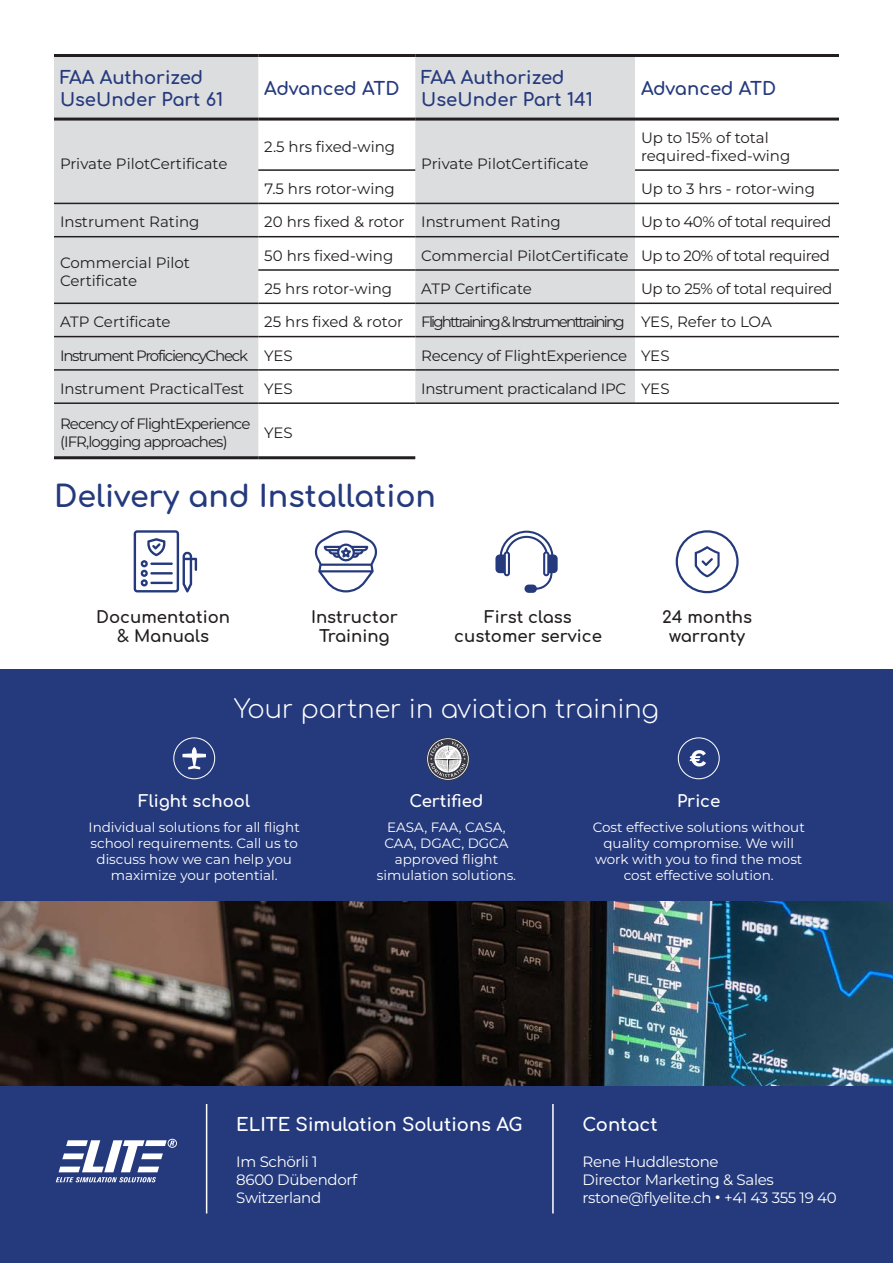
<style>
.page{position:relative;width:893px;height:1263px;background:#fff}
.page>*{position:absolute;margin:0;border:0;box-sizing:border-box;transform-origin:0 0}
.t1{font:30px "Comfortaa";color:#253a7d}
.t2{font:25.5px "Comfortaa";color:#fff}
.t3{font:18px/21.6px "Comfortaa";color:#253a7d}
.t4{font:18px "Comfortaa";color:#fff}
.t5{font:18px "Comfortaa";letter-spacing:-.02em;color:#253a7d}
.t6{font:16.5px/19.8px "Comfortaa";color:#231f20;text-align:center}
.t7{font:16.5px "Comfortaa";color:#fff}
.t8{font:100 15px/18px "Montserrat";color:#231f20}
.t9{font:100 15px "Montserrat";letter-spacing:-.02em;color:#231f20}
.t10{font:100 15px "Montserrat";letter-spacing:-.02em;color:#fff}
.t11{font:100 15px/18px "Montserrat";letter-spacing:-.06em;color:#231f20}
.t12{font:100 15px "Montserrat";letter-spacing:-.12em;color:#231f20}
.t13{font:100 15px "Montserrat";letter-spacing:-.08em;color:#231f20}
.t14{font:100 13.5px/16.2px "Montserrat";color:#fff;text-align:center}
.s1{font-family:"Comfortaa";font-weight:400}
</style>
<div class="page">
<svg style="left:54px;top:57px;width:581px;height:401px;fill:#dcdddf"></svg>
<hr style="left:258px;top:169px;width:157px;height:2px;background:#231f20">
<hr style="left:635px;top:169px;width:204px;height:2px;background:#231f20">
<hr style="left:415px;top:203px;width:220px;height:1px;background:#231f20">
<hr style="left:635px;top:203px;width:204px;height:1px;background:#231f20">
<hr style="left:415px;top:236px;width:220px;height:1px;background:#231f20">
<hr style="left:635px;top:236px;width:204px;height:1px;background:#231f20">
<hr style="left:415px;top:269px;width:220px;height:2px;background:#231f20">
<hr style="left:635px;top:269px;width:204px;height:2px;background:#231f20">
<hr style="left:54px;top:303px;width:204px;height:1px;background:#231f20">
<hr style="left:258px;top:303px;width:157px;height:1px;background:#231f20">
<hr style="left:415px;top:303px;width:220px;height:1px;background:#231f20">
<hr style="left:635px;top:303px;width:204px;height:1px;background:#231f20">
<hr style="left:54px;top:336px;width:204px;height:1px;background:#231f20">
<hr style="left:258px;top:336px;width:157px;height:1px;background:#231f20">
<hr style="left:415px;top:336px;width:220px;height:1px;background:#231f20">
<hr style="left:635px;top:336px;width:204px;height:1px;background:#231f20">
<hr style="left:54px;top:369px;width:204px;height:2px;background:#231f20">
<hr style="left:258px;top:369px;width:157px;height:2px;background:#231f20">
<hr style="left:415px;top:369px;width:220px;height:2px;background:#231f20">
<hr style="left:635px;top:369px;width:204px;height:2px;background:#231f20">
<hr style="left:54px;top:402px;width:204px;height:2px;background:#231f20">
<hr style="left:258px;top:402px;width:157px;height:2px;background:#231f20">
<hr style="left:415px;top:402px;width:220px;height:2px;background:#231f20">
<hr style="left:635px;top:402px;width:204px;height:2px;background:#231f20">
<hr style="left:54px;top:54px;width:204px;height:3px;background:#231f20">
<hr style="left:258px;top:54px;width:157px;height:3px;background:#231f20">
<hr style="left:415px;top:54px;width:220px;height:3px;background:#231f20">
<hr style="left:635px;top:54px;width:204px;height:3px;background:#231f20">
<hr style="left:54px;top:118px;width:204px;height:3px;background:#231f20">
<hr style="left:258px;top:118px;width:157px;height:3px;background:#231f20">
<hr style="left:415px;top:118px;width:220px;height:3px;background:#231f20">
<hr style="left:635px;top:118px;width:204px;height:3px;background:#231f20">
<hr style="left:54px;top:456px;width:204px;height:3px;background:#231f20">
<hr style="left:258px;top:456px;width:157px;height:3px;background:#231f20">
<hr style="left:54px;top:203px;width:204px;height:1px;background:#231f20">
<hr style="left:258px;top:203px;width:157px;height:1px;background:#231f20">
<hr style="left:54px;top:236px;width:204px;height:1px;background:#231f20">
<hr style="left:258px;top:236px;width:157px;height:1px;background:#231f20">
<hr style="left:258px;top:269px;width:157px;height:2px;background:#231f20">
<div style="left:0;top:670px;width:893px;height:593px;background:#253a7d"></div>
<svg style="left:56px;top:1139px;width:121px;height:43px"></svg>
<hr style="left:206px;top:1104px;width:1px;height:109px;background:#fff">
<hr style="left:552px;top:1104px;width:2px;height:109px;background:#fff">
<img style="left:0;top:901px;width:893px;height:184px">
<div style="left:678px;top:737px;width:42px;height:42px;border:1px solid #fcfcfc;border-radius:50%"></div>
<svg style="left:689px;top:750px;width:17px;height:16px"></svg>
<svg style="left:182px;top:747px;width:24px;height:22px"></svg>
<div style="left:173px;top:737px;width:42px;height:42px;border:1px solid #fcfcfc;border-radius:50%"></div>
<svg style="left:426px;top:737px;width:44px;height:44px"></svg>
<svg style="left:134px;top:530px;width:63px;height:62px"></svg>
<svg style="left:314px;top:530px;width:64px;height:62px"></svg>
<svg style="left:495px;top:531px;width:63px;height:62px"></svg>
<svg style="left:695px;top:546px;width:25px;height:31px"></svg>
<div style="left:676px;top:530px;width:63px;height:63px;border:2px solid #253a7d;border-radius:50%"></div>
<p class="t3" style="left:60px;top:65px;width:165px">FAA Authorized<br>UseUnder Part 61</p>
<p class="t5" style="left:264px;top:72px;width:137px">Advanced ATD</p>
<p class="t3" style="left:421px;top:65px;width:173px">FAA Authorized<br>UseUnder Part 141</p>
<p class="t5" style="left:641px;top:72px;width:137px">Advanced ATD</p>
<p class="t8" style="left:60px;top:154px;width:169px">Private PilotCertificate</p>
<p class="t8" style="left:264px;top:137px;width:132px">2.5 hrs fixed-wing</p>
<p class="t8" style="left:421px;top:154px;width:169px">Private PilotCertificate</p>
<p class="t8" style="left:641px;top:128px;width:151px">Up to 15% of total required-fixed-wing</p>
<p class="t8" style="left:264px;top:179px;width:132px">7.5 hrs rotor-wing</p>
<p class="t8" style="left:641px;top:179px;width:176px">Up to 3 hrs - rotor-wing</p>
<p class="t8" style="left:60px;top:213px;width:141px">Instrument Rating</p>
<p class="t8" style="left:264px;top:213px;width:142px">20 hrs fixed &amp; rotor</p>
<p class="t8" style="left:421px;top:213px;width:141px">Instrument Rating</p>
<p class="t9" style="left:641px;top:212px;width:192px">Up to 40% of total required</p>
<p class="t8" style="left:60px;top:254px;width:132px">Commercial Pilot<br>Certificate</p>
<p class="t8" style="left:264px;top:246px;width:131px">50 hrs fixed-wing</p>
<p class="t8" style="left:421px;top:246px;width:209px">Commercial PilotCertificate</p>
<p class="t9" style="left:641px;top:245px;width:190px">Up to 20% of total required</p>
<p class="t8" style="left:264px;top:279px;width:129px">25 hrs rotor-wing</p>
<p class="t8" style="left:421px;top:279px;width:112px">ATP Certificate</p>
<p class="t9" style="left:641px;top:279px;width:193px">Up to 25% of total required</p>
<p class="t8" style="left:60px;top:312px;width:112px">ATP Certificate</p>
<p class="t8" style="left:264px;top:312px;width:140px">25 hrs fixed &amp; rotor</p>
<p class="t12" style="left:421px;top:312px;width:205px">Flighttraining &amp; Instrumenttraining</p>
<p class="t9" style="left:641px;top:312px;width:132px">YES, Refer to LOA</p>
<p class="t13" style="left:60px;top:345px;width:190px">Instrument ProficiencyCheck</p>
<p class="t9" style="left:264px;top:345px;width:30px">YES</p>
<p class="t9" style="left:421px;top:345px;width:208px">Recency of FlightExperience</p>
<p class="t9" style="left:641px;top:345px;width:30px">YES</p>
<p class="t8" style="left:60px;top:379px;width:186px">Instrument PracticalTest</p>
<p class="t9" style="left:264px;top:378px;width:30px">YES</p>
<p class="t9" style="left:421px;top:378px;width:207px">Instrument practicaland IPC</p>
<p class="t9" style="left:641px;top:378px;width:30px">YES</p>
<p class="t11" style="left:60px;top:414px;width:192px">Recency of FlightExperience (IFR,logging approaches)</p>
<p class="t9" style="left:264px;top:422px;width:30px">YES</p>
<p class="t1" style="left:54px;top:469px;width:384px">Delivery and Installation</p>
<p class="t6" style="left:96px;top:605px;width:135px">Documentation &amp; Manuals</p>
<p class="t6" style="left:311px;top:605px;width:88px">Instructor<br>Training</p>
<p class="t6" style="left:454px;top:605px;width:149px">First class customer service</p>
<p class="t6" style="left:662px;top:605px;width:92px">24 months</p>
<p class="t6" style="left:669px;top:624px;width:78px">warranty</p>
<p class="t2" style="left:234px;top:685px;width:426px">Your partner in aviation training</p>
<p class="t7" style="left:138px;top:786px;width:113px">Flight school</p>
<p class="t14" style="left:89px;top:818px;width:213px">Individual solutions for all flight school requirements. Call us to discuss how we can help you</p>
<p class="t14" style="left:111px;top:867px;width:168px">maximize your potential.</p>
<p class="t7" style="left:409px;top:786px;width:75px">Certified</p>
<p class="t14" style="left:387px;top:818px;width:120px">EASA, FAA, CASA,</p>
<p class="t14" style="left:384px;top:835px;width:125px">CAA, DGAC, DGCA</p>
<p class="t14" style="left:395px;top:851px;width:105px">approved flight</p>
<p class="t14" style="left:377px;top:867px;width:141px">simulation solutions.</p>
<p class="t7" style="left:677px;top:786px;width:45px">Price</p>
<p class="t14" style="left:593px;top:818px;width:214px">Cost effective solutions without quality compromise. We will</p>
<p class="t14" style="left:595px;top:851px;width:209px">work with you to find the most cost effective solution.</p>
<p class="t4" style="left:236px;top:1108px;width:288px">ELITE Simulation Solutions AG</p>
<p class="t10" style="left:236px;top:1151px;width:83px">Im Schörli 1</p>
<p class="t10" style="left:236px;top:1169px;width:123px">8600 Dübendorf</p>
<p class="t10" style="left:236px;top:1187px;width:87px">Switzerland</p>
<p class="t4" style="left:583px;top:1108px;width:77px">Contact</p>
<p class="t10" style="left:583px;top:1151px;width:137px">Rene Huddlestone</p>
<p class="t10" style="left:583px;top:1169px;width:193px">Director Marketing &amp; Sales</p>
<p class="t10" style="left:583px;top:1187px;width:256px">rstone@flyelite.ch <span class="s1">•</span> +41 43 355 19 40</p>
</div>
